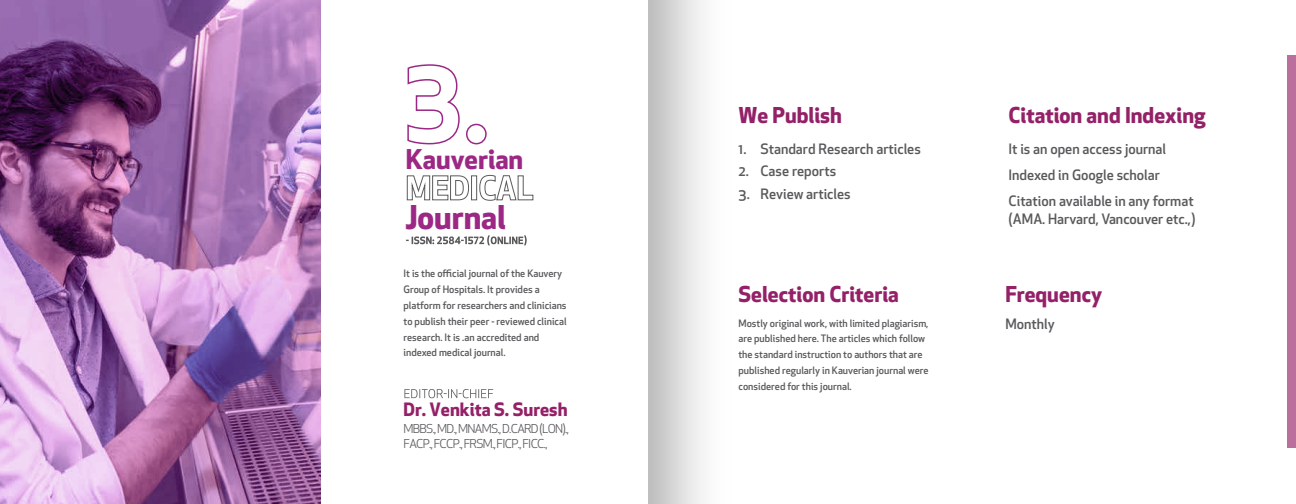
<style>
.page{position:relative;width:1296px;height:504px;background:#fff}
.page>*{position:absolute;margin:0;border:0;box-sizing:border-box;transform-origin:0 0}
.t1{font:700 32px "Apex New";color:#9c2885}
.t2{font:700 26.6px "Apex New";color:#9c2885}
.t3{font:700 21.4px "Apex New";color:#942168}
.t4{font:700 18px "Apex New";color:#942168}
.t5{font:500 14px/26px "Apex New";color:#59595c}
.t6{font:12px/15px "Apex New";letter-spacing:-.06em;color:#5b5b5e}
.t7{font:500 10px/15.9px "Apex New";color:#59595c}
</style>
<div class="page">
<svg style="left:0;top:0;width:320px;height:504px;background:#a473ac"></svg>
<svg style="left:648px;top:0;width:56px;height:504px;background:#d7d6d6"></svg>
<svg style="left:406px;top:175px;width:63px;height:26px"></svg>
<div style="left:471px;top:175px;width:6px;height:25px;border:1px solid #5b5b5e"></div>
<svg style="left:479px;top:174px;width:55px;height:27px"></svg>
<svg style="left:407px;top:64px;width:53px;height:81px"></svg>
<div style="left:466px;top:124px;width:21px;height:20px;border:2px solid #9c2885;border-radius:50%"></div>
<svg style="left:406px;top:235px;width:121px;height:10px"></svg>
<svg style="left:404px;top:389px;width:89px;height:9px"></svg>
<div style="left:1288px;top:56px;width:8px;height:392px;background:#bb6f9d"></div>
<h2 class="t2" style="left:406px;top:140px;width:119px">Kauverian</h2>
<h1 class="t1" style="left:406px;top:194px;width:102px">Journal</h1>
<p class="t7" style="left:404px;top:265px;width:165px">It is the official journal of the Kauvery Group of Hospitals. It provides a platform for researchers and clinicians to publish their peer - reviewed clinical research. It is .an accredited and indexed medical journal.</p>
<h3 class="t4" style="left:404px;top:397px;width:166px">Dr. Venkita S. Suresh</h3>
<p class="t6" style="left:404px;top:422px;width:167px">MBBS., MD., MNAMS., D.CARD (LON).,<br>FACP., FCCP., FRSM., FICP., FICC.,</p>
<h3 class="t3" style="left:739px;top:100px;width:105px">We Publish</h3>
<h3 class="t3" style="left:1009px;top:100px;width:199px">Citation and Indexing</h3>
<h3 class="t5" style="left:739px;top:135px;width:184px">1. Standard Research articles</h3>
<h3 class="t5" style="left:739px;top:158px;width:99px">2. Case reports</h3>
<h3 class="t5" style="left:739px;top:180px;width:114px">3. Review articles</h3>
<h3 class="t5" style="left:1009px;top:135px;width:187px">It is an open access journal<br>Indexed in Google scholar<br>Citation available in any format</h3>
<h3 class="t5" style="left:1009px;top:205px;width:188px">(AMA. Harvard, Vancouver etc.,)</h3>
<h3 class="t3" style="left:739px;top:278px;width:162px">Selection Criteria</h3>
<h3 class="t3" style="left:1005px;top:278px;width:98px">Frequency</h3>
<p class="t7" style="left:739px;top:315px;width:192px">Mostly original work, with limited plagiarism, are published here. The articles which follow the standard instruction to authors that are published regularly in Kauverian journal were considered for this journal.</p>
<h3 class="t5" style="left:1005px;top:311px;width:51px">Monthly</h3>
</div>
